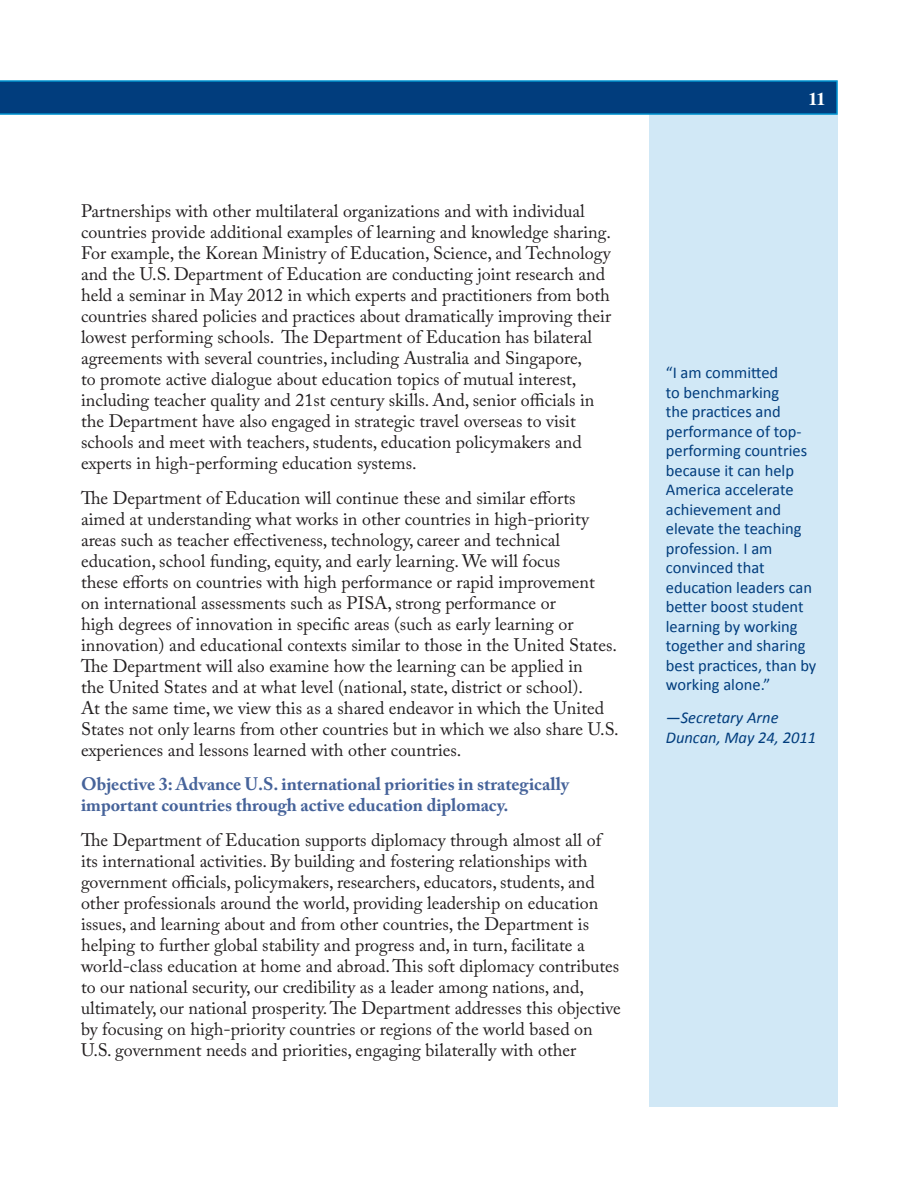
<style>
.page{position:relative;width:918px;height:1188px;background:#fff}
.page>*{position:absolute;margin:0;border:0;box-sizing:border-box;transform-origin:0 0}
.t1{font:18px/21px "Adobe Caslon Pro";color:#231f20}
.t2{font:700 18px/21px "Adobe Caslon Pro";color:#46639a}
.t3{font:700 18px "Times";color:#fff}
.t4{font:16.5px/19.5px "Calibri";color:#013d7d}
.t5{font:italic 16.5px/19.5px "Calibri";color:#013d7d}
</style>
<div class="page">
<div style="left:649px;top:81px;width:189px;height:1026px;background:#d1e8f6"></div>
<svg style="left:0;top:80px;width:838px;height:35px;background:#044685"></svg>
<p class="t1" style="left:81px;top:201px;width:532px">Partnerships with other multilateral organizations and with individual countries provide additional examples of learning and knowledge sharing.<br>For example, the Korean Ministry of Education, Science, and Technology and the U.S. Department of Education are conducting joint research and held a seminar in May 2012 in which experts and practitioners from both countries shared policies and practices about dramatically improving their lowest performing schools. The Department of Education has bilateral agreements with several countries, including Australia and Singapore,<br>to promote active dialogue about education topics of mutual interest, including teacher quality and 21st century skills. And, senior officials in the Department have also engaged in strategic travel overseas to visit schools and meet with teachers, students, education policymakers and experts in high-performing education systems.</p>
<p class="t1" style="left:81px;top:487px;width:539px">The Department of Education will continue these and similar efforts aimed at understanding what works in other countries in high-priority areas such as teacher effectiveness, technology, career and technical education, school funding, equity, and early learning. We will focus<br>these efforts on countries with high performance or rapid improvement<br>on international assessments such as PISA, strong performance or<br>high degrees of innovation in specific areas (such as early learning or innovation) and educational contexts similar to those in the United States.<br>The Department will also examine how the learning can be applied in<br>the United States and at what level (national, state, district or school).<br>At the same time, we view this as a shared endeavor in which the United States not only learns from other countries but in which we also share U.S. experiences and lessons learned with other countries.</p>
<h2 class="t2" style="left:81px;top:774px;width:490px">Objective 3: Advance U.S. international priorities in strategically important countries through active education diplomacy.</h2>
<p class="t1" style="left:81px;top:829px;width:541px">The Department of Education supports diplomacy through almost all of its international activities. By building and fostering relationships with government officials, policymakers, researchers, educators, students, and other professionals around the world, providing leadership on education issues, and learning about and from other countries, the Department is helping to further global stability and progress and, in turn, facilitate a world-class education at home and abroad. This soft diplomacy contributes to our national security, our credibility as a leader among nations, and, ultimately, our national prosperity. The Department addresses this objective by focusing on high-priority countries or regions of the world based on U.S. government needs and priorities, engaging bilaterally with other</p>
<p class="t3" style="left:808px;top:82px;width:19px">11</p>
<p class="t4" style="left:666px;top:363px;width:152px">“I am committed<br>to benchmarking<br>the practices and performance of top&shy;performing countries because it can help<br>America accelerate achievement and elevate the teaching profession. I am convinced that education leaders can better boost student learning by working together and sharing best practices, than by working alone.”</p>
<p class="t5" style="left:666px;top:707px;width:152px">—Secretary Arne<br>Duncan, May 24, 2011</p>
</div>
